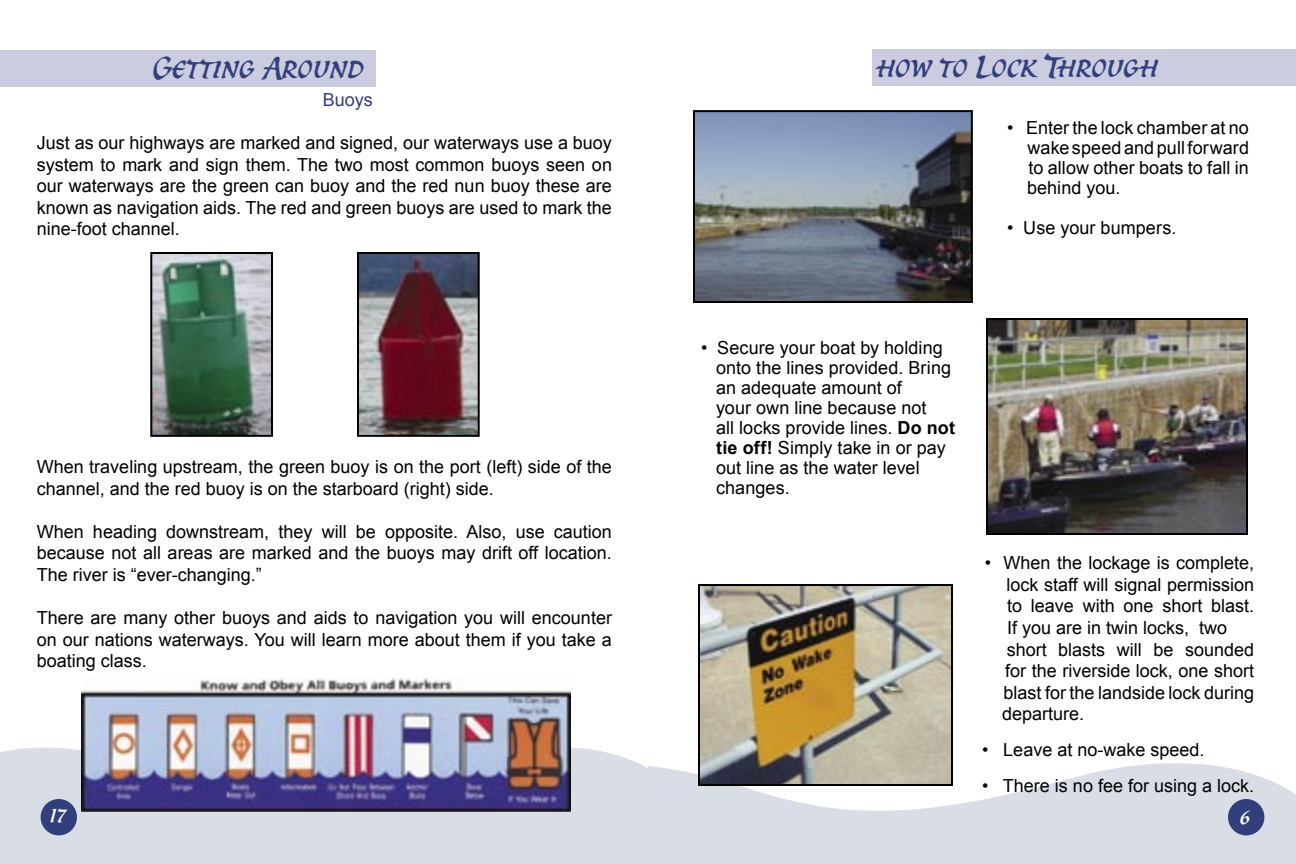
<style>
.page{position:relative;width:1296px;height:864px;background:#fff}
.page>*{position:absolute;margin:0;border:0;box-sizing:border-box;transform-origin:0 0}
.Headers{font:italic 32px "Spirit Scf ITC";color:#313f7d}
.t1{font:italic 24px "Spirit Scf ITC";color:#fff}
.Body_Text{font:18px/21.6px "Arial";color:#000;text-align:justify}
.Body_Text-2{font:18px "Arial";color:#313f7d}
.s1{font-weight:700}
</style>
<div class="page">
<div style="left:0;top:747px;width:648px;height:117px;background:#d9dde6"></div>
<div style="left:41px;top:799px;width:36px;height:36px;background:#313f7d;border-radius:50%"></div>
<img style="left:648px;top:763px;width:648px;height:101px">
<div style="left:1228px;top:799px;width:36px;height:36px;background:#313f7d;border-radius:50%"></div>
<div style="left:872px;top:49px;width:424px;height:37px;background:#cccce0"></div>
<img style="left:696px;top:113px;width:274px;height:187px">
<div style="left:693px;top:110px;width:280px;height:193px;border:2px solid #000"></div>
<img style="left:989px;top:321px;width:256px;height:211px">
<div style="left:986px;top:318px;width:262px;height:217px;border:2px solid #000"></div>
<img style="left:701px;top:587px;width:249px;height:196px">
<div style="left:698px;top:584px;width:255px;height:202px;border:2px solid #000"></div>
<div style="left:0;top:51px;width:376px;height:36px;background:#cccce0"></div>
<img style="left:153px;top:255px;width:117px;height:179px">
<div style="left:150px;top:252px;width:123px;height:185px;border:2px solid #000"></div>
<img style="left:360px;top:255px;width:117px;height:179px">
<div style="left:357px;top:252px;width:123px;height:185px;border:2px solid #000"></div>
<img style="left:81px;top:678px;width:490px;height:134px">
<p class="Headers" style="left:153px;top:50px;width:214px">Getting Around</p>
<p class="Body_Text-2" style="left:323px;top:90px;width:52px">Buoys</p>
<p class="Body_Text" style="left:37px;top:132px;width:577px">Just as our highways are marked and signed, our waterways use a buoy system to mark and sign them. The two most common buoys seen on our waterways are the green can buoy and the red nun buoy these are known as navigation aids. The red and green buoys are used to mark the nine-foot channel.</p>
<p class="Body_Text" style="left:37px;top:456px;width:577px">When traveling upstream, the green buoy is on the port (left) side of the channel, and the red buoy is on the starboard (right) side.</p>
<p class="Body_Text" style="left:37px;top:521px;width:577px">When heading downstream, they will be opposite. Also, use caution because not all areas are marked and the buoys may drift off location.<br>The river is “ever-changing.”</p>
<p class="Body_Text" style="left:37px;top:607px;width:577px">There are many other buoys and aids to navigation you will encounter on our nations waterways. You will learn more about them if you take a boating class.</p>
<p class="Headers" style="left:877px;top:49px;width:284px">how to Lock Through</p>
<p class="Body_Text" style="left:1027px;top:118px;width:223px;line-height:20px;text-indent:-20px">• Enter the lock chamber at no wake speed and pull forward to allow other boats to fall in behind you.</p>
<p class="Body_Text" style="left:1007px;top:217px;width:171px">• Use your bumpers.</p>
<p class="Body_Text" style="left:716px;top:337px;width:241px;line-height:20px;text-align:left;text-indent:-15px">• Secure your boat by holding onto the lines provided. Bring an adequate amount of<br>your own line because not<br>all locks provide lines. <span class="s1">Do not tie off!</span> Simply take in or pay out line as the water level changes.</p>
<p class="Body_Text" style="left:1002px;top:552px;width:254px;text-align:left;text-indent:-17px">• When the lockage is complete, lock staff will signal permission to leave with one short blast.<br>If you are in twin locks, two short blasts will be sounded for the riverside lock, one short blast for the landside lock during departure.</p>
<p class="Body_Text" style="left:982px;top:739px;width:224px">• Leave at no-wake speed.</p>
<p class="Body_Text" style="left:982px;top:775px;width:274px">• There is no fee for using a lock.</p>
<p class="t1" style="left:51px;top:801px;width:17px">17</p>
<p class="t1" style="left:1240px;top:803px;width:12px">6</p>
</div>
